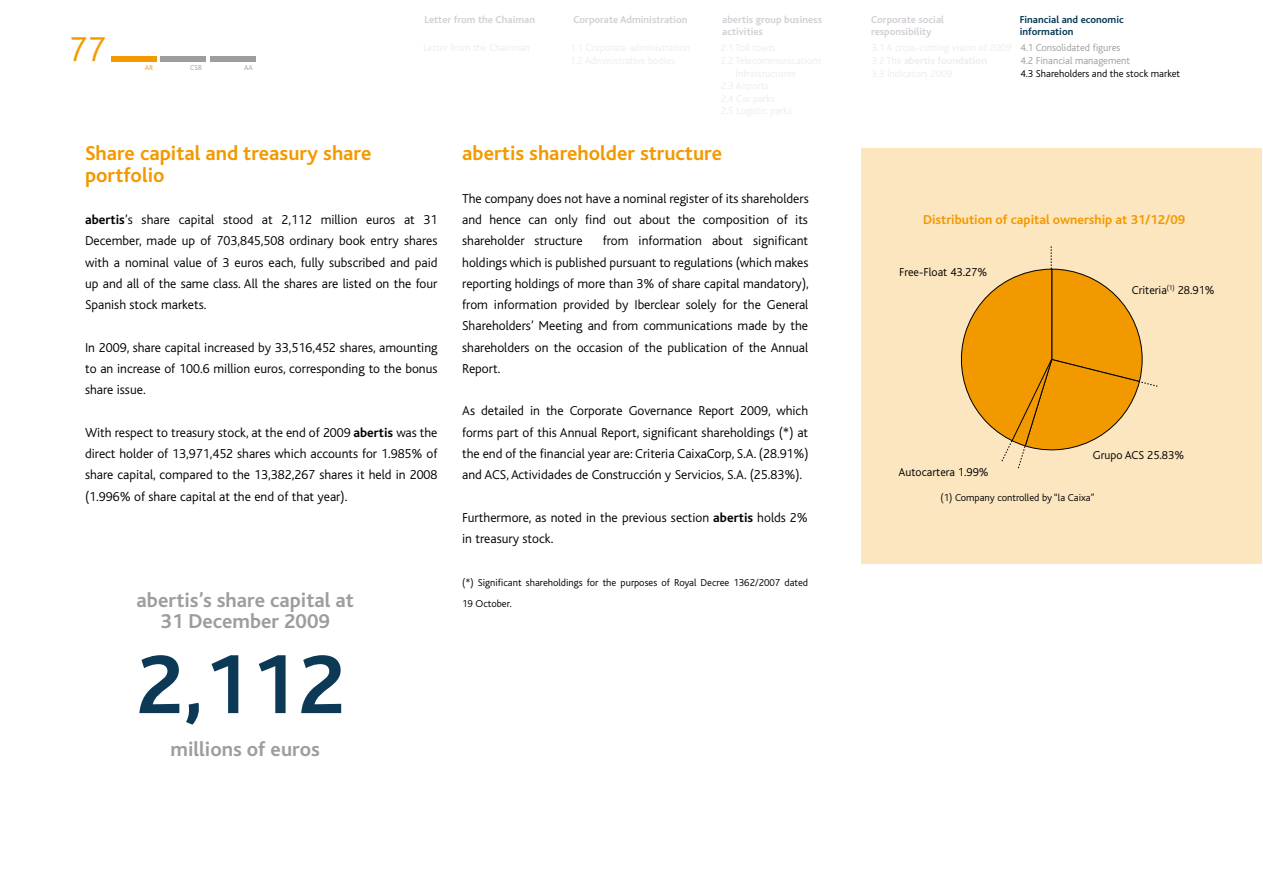
<style>
.page{position:relative;width:1263px;height:893px;background:#fff}
.page>*{position:absolute;margin:0;border:0;box-sizing:border-box;transform-origin:0 0}
.t1{font:700 87.15px "Bliss";color:#0b3956}
.t2{font:300 36px "Bliss";color:#f39900}
.t3{font:700 21px/21.3px "Bliss";color:#f39900}
.t4{font:700 21px "Bliss";color:#9c9d9f}
.t5{font:300 13.5px/21.3px "Bliss";color:#000;text-align:justify}
.t6{font:700 13.5px "Bliss";color:#f39900}
.t7{font:300 12px "Bliss";color:#000}
.t8{font:300 10.5px "Bliss";color:#000}
.t9{font:700 10.5px/12.6px "Bliss";color:#d4cfd6}
.t10{font:300 10.5px/12.6px "Bliss";color:#9c9d9f}
.t11{font:700 10.5px/12.6px "Bliss";color:#0b3956}
.t12{font:300 7.5px "Bliss";color:#9c9d9f}
.t13{font:300 7.5px "Bliss";color:#f39900}
.s1{font-weight:700}
</style>
<div class="page">
<div style="left:111px;top:56px;width:46px;height:6px;background:#f39900"></div>
<div style="left:160px;top:56px;width:46px;height:6px;background:#9c9d9f"></div>
<div style="left:210px;top:56px;width:46px;height:6px;background:#9c9d9f"></div>
<div style="left:862px;top:149px;width:400px;height:415px;background:#fce6bf"></div>
<svg style="left:961px;top:246px;width:197px;height:223px"></svg>
<h2 class="t2" style="left:69px;top:31px;width:39px">77</h2>
<p class="t13" style="left:145px;top:64px;width:10px">AR</p>
<p class="t12" style="left:190px;top:64px;width:13px">CSR</p>
<p class="t12" style="left:244px;top:64px;width:10px">AA</p>
<p class="t9" style="left:424px;top:13px;width:112px">Letter from the Chaiman</p>
<p class="t9" style="left:573px;top:13px;width:116px">Corporate Administration</p>
<p class="t9" style="left:722px;top:13px;width:101px">abertis group business activities</p>
<p class="t9" style="left:871px;top:13px;width:75px">Corporate social responsibility</p>
<p class="t11" style="left:1020px;top:13px;width:105px">Financial and economic information</p>
<p class="t10" style="left:1020px;top:42px;width:111px">4.1 Consolidated figures<br>4.2 Financial management</p>
<p class="t8" style="left:1020px;top:68px;width:161px">4.3 Shareholders and the stock market</p>
<h3 class="t3" style="left:85px;top:143px;width:288px">Share capital and treasury share portfolio</h3>
<p class="t5" style="left:85px;top:209px;width:354px"><span class="s1">abertis</span>’s share capital stood at 2,112 million euros at 31<br>December, made up of 703,845,508 ordinary book entry shares with a nominal value of 3 euros each, fully subscribed and paid up and all of the same class. All the shares are listed on the four Spanish stock markets.</p>
<p class="t5" style="left:85px;top:337px;width:354px">In 2009, share capital increased by 33,516,452 shares, amounting to an increase of 100.6 million euros, corresponding to the bonus share issue.</p>
<p class="t5" style="left:85px;top:422px;width:354px">With respect to treasury stock, at the end of 2009 <span class="s1">abertis</span> was the direct holder of 13,971,452 shares which accounts for 1.985% of share capital, compared to the 13,382,267 shares it held in 2008 (1.996% of share capital at the end of that year).</p>
<h3 class="t3" style="left:462px;top:143px;width:261px">abertis shareholder structure</h3>
<p class="t5" style="left:462px;top:188px;width:348px">The company does not have a nominal register of its shareholders and hence can only find out about the composition of its shareholder structure</p>
<p class="t5" style="left:462px;top:231px;width:348px;text-indent:140px">from information about significant holdings which is published pursuant to regulations (which makes reporting holdings of more than 3% of share capital mandatory), from information provided by Iberclear solely for the General Shareholders’ Meeting and from communications made by the shareholders on the occasion of the publication of the Annual Report.</p>
<p class="t5" style="left:462px;top:401px;width:348px">As detailed in the Corporate Governance Report 2009, which forms part of this Annual Report, significant shareholdings (*) at the end of the financial year are: Criteria CaixaCorp, S.A. (28.91%) and ACS, Actividades de Construcción y Servicios, S.A. (25.83%).</p>
<p class="t5" style="left:462px;top:507px;width:347px">Furthermore, as noted in the previous section <span class="s1">abertis</span> holds 2% in treasury stock.</p>
<p class="t8" style="left:462px;top:577px;width:347px">(*) Significant shareholdings for the purposes of Royal Decree 1362/2007 dated</p>
<h3 class="t4" style="left:137px;top:589px;width:219px">abertis’s share capital at</h3>
<p class="t8" style="left:462px;top:598px;width:51px">19 October.</p>
<h3 class="t4" style="left:161px;top:610px;width:171px">31 December 2009</h3>
<h1 class="t1" style="left:136px;top:639px;width:210px">2,112</h1>
<h3 class="t4" style="left:171px;top:738px;width:151px">millions of euros</h3>
<p class="t6" style="left:923px;top:213px;width:264px">Distribution of capital ownership at 31/12/09</p>
<p class="t7" style="left:899px;top:266px;width:90px">Free-Float 43.27%</p>
<p class="t7" style="left:898px;top:466px;width:92px">Autocartera 1.99%</p>
<p class="t7" style="left:1132px;top:284px;width:84px">Criteria<sup>(1)</sup> 28.91%</p>
<p class="t7" style="left:1093px;top:449px;width:93px">Grupo ACS 25.83%</p>
<p class="t8" style="left:940px;top:491px;width:156px">(1) Company controlled by “la Caixa”</p>
</div>
